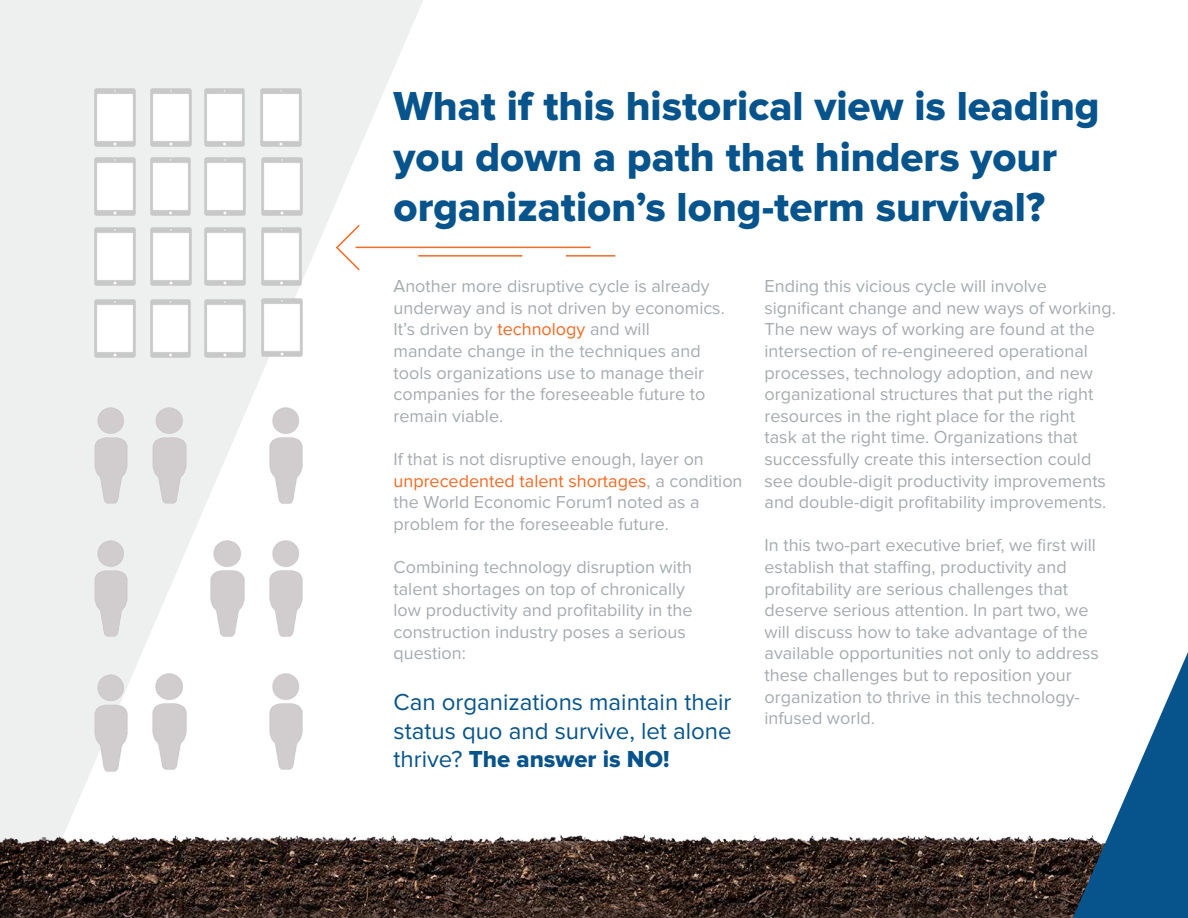
<style>
.page{position:relative;width:1188px;height:918px;background:#fff}
.page>*{position:absolute;margin:0;border:0;box-sizing:border-box;transform-origin:0 0}
.t1{font:42px/50.4px "Proxima Nova Extrabld";color:#07538b}
.t2{font:24px/28.8px "Proxima Nova";color:#07538b;text-align:justify}
.t3{font:18px/21.6px "Proxima Nova";color:#a6abb0}
.s1{color:#f36a24}
.s2{font-family:"Proxima Nova Extrabld"}
</style>
<div class="page">
<svg style="left:0;top:0;width:443px;height:827px;fill:#eef0f0"></svg>
<img style="left:0;top:827px;width:957px;height:91px">
<hr style="left:356px;top:247px;width:235px;height:1px;background:#f36a24">
<hr style="left:418px;top:255px;width:104px;height:2px;background:#f36a24">
<hr style="left:566px;top:255px;width:49px;height:2px;background:#f36a24">
<svg style="left:334px;top:223px;width:27px;height:49px"></svg>
<img style="left:150px;top:158px;width:41px;height:58px">
<img style="left:150px;top:299px;width:41px;height:58px">
<img style="left:204px;top:88px;width:41px;height:58px">
<img style="left:205px;top:227px;width:41px;height:58px">
<img style="left:261px;top:157px;width:41px;height:58px">
<img style="left:261px;top:299px;width:41px;height:58px">
<img style="left:95px;top:227px;width:40px;height:58px">
<img style="left:95px;top:88px;width:41px;height:58px">
<img style="left:205px;top:158px;width:41px;height:58px">
<img style="left:95px;top:158px;width:40px;height:58px">
<img style="left:205px;top:299px;width:41px;height:58px">
<img style="left:95px;top:299px;width:40px;height:58px">
<img style="left:261px;top:227px;width:41px;height:58px">
<img style="left:151px;top:227px;width:40px;height:58px">
<img style="left:261px;top:88px;width:41px;height:58px">
<img style="left:150px;top:88px;width:41px;height:58px">
<img style="left:94px;top:407px;width:34px;height:97px">
<img style="left:94px;top:675px;width:34px;height:96px">
<img style="left:269px;top:540px;width:34px;height:97px">
<img style="left:153px;top:407px;width:33px;height:97px">
<img style="left:269px;top:407px;width:34px;height:97px">
<img style="left:94px;top:540px;width:34px;height:97px">
<img style="left:211px;top:540px;width:33px;height:97px">
<img style="left:153px;top:673px;width:33px;height:97px">
<img style="left:269px;top:673px;width:34px;height:97px">
<svg style="left:957px;top:652px;width:231px;height:266px"></svg>
<p class="t1" style="left:394px;top:82px;width:708px">What if this historical view is leading you down a path that hinders your organization’s long-term survival?</p>
<p class="t3" style="left:394px;top:276px;width:333px">Another more disruptive cycle is already underway and is not driven by economics.<br>It’s driven by <span class="s1">technology</span> and will<br>mandate change in the techniques and tools organizations use to manage their companies for the foreseeable future to remain viable.</p>
<p class="t3" style="left:394px;top:448px;width:351px">If that is not disruptive enough, layer on <span class="s1">unprecedented talent shortages</span>, a condition the World Economic Forum1 noted as a problem for the foreseeable future.</p>
<p class="t3" style="left:394px;top:556px;width:300px">Combining technology disruption with talent shortages on top of chronically low productivity and profitability in the construction industry poses a serious question:</p>
<p class="t2" style="left:394px;top:688px;width:340px">Can organizations maintain their status quo and survive, let alone thrive? <span class="s2">The answer is NO!</span></p>
<p class="t3" style="left:765px;top:276px;width:353px">Ending this vicious cycle will involve significant change and new ways of working.<br>The new ways of working are found at the intersection of re-engineered operational processes, technology adoption, and new organizational structures that put the right resources in the right place for the right<br>task at the right time. Organizations that successfully create this intersection could see double-digit productivity improvements and double-digit profitability improvements.</p>
<p class="t3" style="left:765px;top:535px;width:336px">In this two-part executive brief, we first will establish that staffing, productivity and profitability are serious challenges that deserve serious attention. In part two, we will discuss how to take advantage of the available opportunities not only to address these challenges but to reposition your organization to thrive in this technology&shy;infused world.</p>
</div>
